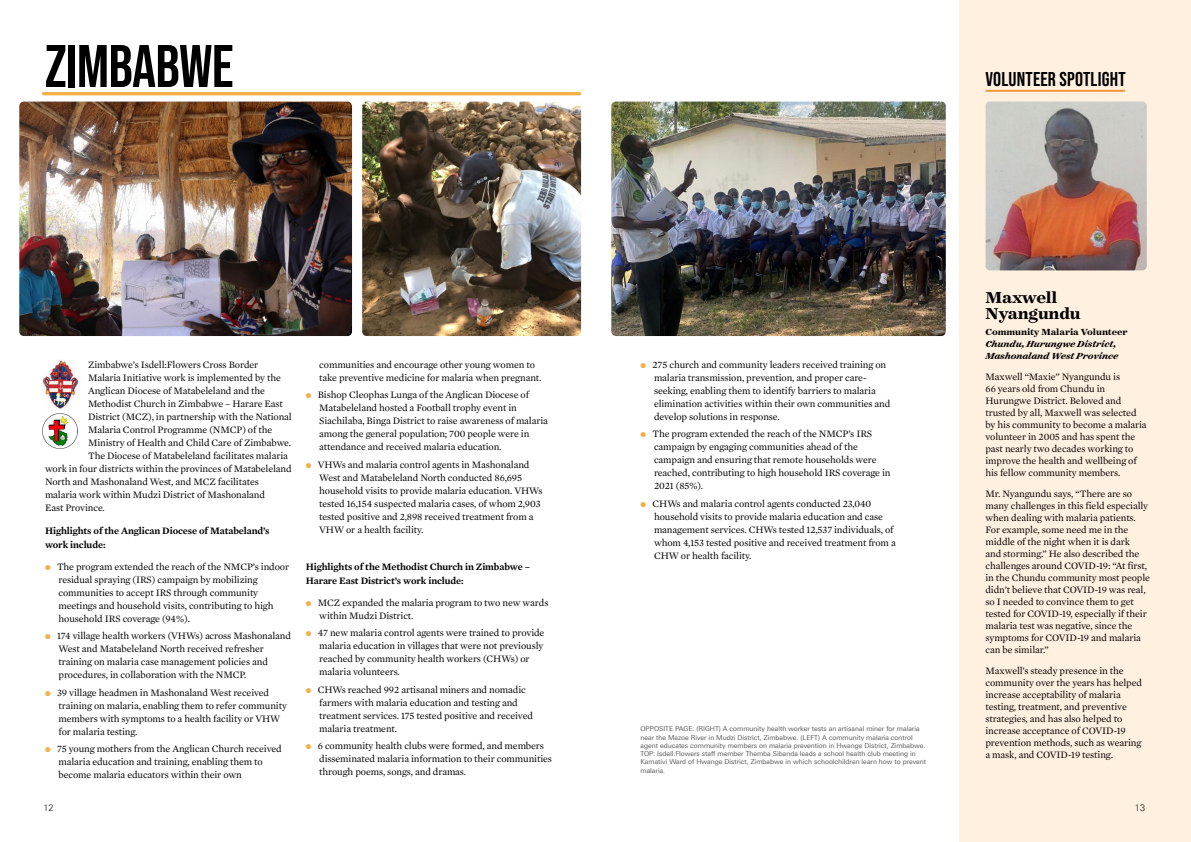
<style>
.page{position:relative;width:1191px;height:842px;background:#fff}
.page>*{position:absolute;margin:0;border:0;box-sizing:border-box;transform-origin:0 0}
.t1{font:700 60px "Bebas Neue Pro";letter-spacing:-.01em;color:#000}
.t2{font:700 20px "Bebas Neue Pro";letter-spacing:.01em;color:#000}
.t3{font:700 18px/16px "Surveyor Text";letter-spacing:-.01em;color:#000}
.t4{font:10px/13px "Mercury Text G1 Roman";letter-spacing:-.01em;color:#000}
.t5{font:600 10px/14px "Mercury Text G1";letter-spacing:-.01em;color:#000}
.t6{font:italic 700 10px/12px "Surveyor Text";letter-spacing:-.01em;color:#000}
.t7{font:700 10px "Surveyor Text";letter-spacing:-.01em;color:#000}
.t8{font:300 9px "Linotype Univers 330";color:#000}
.t9{font:6.8px/8.2px "Linotype Univers 430";color:#58595b}
.s1{color:#f4af49}
</style>
<div class="page">
<div style="left:959px;top:0;width:232px;height:842px;background:#fff0e0"></div>
<img style="left:43px;top:359px;width:37px;height:49px">
<img style="left:43px;top:414px;width:35px;height:35px">
<img style="left:19px;top:102px;width:333px;height:234px">
<img style="left:362px;top:102px;width:219px;height:234px">
<img style="left:611px;top:102px;width:334px;height:234px">
<hr style="left:44px;top:92px;width:535px;height:3px;background:#f4af49">
<hr style="left:985px;top:90px;width:140px;height:2px;background:#f89838">
<img style="left:985px;top:101px;width:161px;height:169px">
<h1 class="t1" style="left:45px;top:32px;width:190px">ZIMBABWE</h1>
<p class="t4" style="left:88px;top:358px;width:172px">Zimbabwe’s Isdell:Flowers Cross Border</p>
<p class="t4" style="left:88px;top:371px;width:194px">Malaria Initiative work is implemented by the</p>
<p class="t4" style="left:88px;top:384px;width:178px">Anglican Diocese of Matabeleland and the</p>
<p class="t4" style="left:88px;top:397px;width:196px">Methodist Church in Zimbabwe – Harare East</p>
<p class="t4" style="left:88px;top:410px;width:205px">District (MCZ), in partnership with the National</p>
<p class="t4" style="left:88px;top:423px;width:186px">Malaria Control Programme (NMCP) of the</p>
<p class="t4" style="left:88px;top:436px;width:204px">Ministry of Health and Child Care of Zimbabwe.</p>
<p class="t4" style="left:88px;top:449px;width:201px">The Diocese of Matabeleland facilitates malaria</p>
<p class="t4" style="left:45px;top:462px;width:248px">work in four districts within the provinces of Matabeleland</p>
<p class="t4" style="left:45px;top:475px;width:215px">North and Mashonaland West, and MCZ facilitates</p>
<p class="t4" style="left:45px;top:488px;width:222px">malaria work within Mudzi District of Mashonaland</p>
<p class="t4" style="left:45px;top:501px;width:61px">East Province.</p>
<p class="t5" style="left:45px;top:523px;width:226px">Highlights of the Anglican Diocese of Matabeland’s work include:</p>
<p class="t4" style="left:58px;top:560px;width:232px;text-indent:-13px"><span class="s1">●</span> The program extended the reach of the NMCP’s indoor residual spraying (IRS) campaign by mobilizing communities to accept IRS through community meetings and household visits, contributing to high household IRS coverage (94%).</p>
<p class="t4" style="left:58px;top:629px;width:234px;text-indent:-13px"><span class="s1">●</span> 174 village health workers (VHWs) across Mashonaland West and Matabeleland North received refresher training on malaria case management policies and procedures, in collaboration with the NMCP.</p>
<p class="t4" style="left:58px;top:686px;width:230px;text-indent:-13px"><span class="s1">●</span> 39 village headmen in Mashonaland West received training on malaria, enabling them to refer community members with symptoms to a health facility or VHW for malaria testing.</p>
<p class="t4" style="left:58px;top:742px;width:225px;text-indent:-13px"><span class="s1">●</span> 75 young mothers from the Anglican Church received malaria education and training, enabling them to become malaria educators within their own</p>
<p class="t8" style="left:44px;top:802px;width:12px">12</p>
<p class="t4" style="left:319px;top:358px;width:224px">communities and encourage other young women to take preventive medicine for malaria when pregnant.</p>
<p class="t4" style="left:319px;top:389px;width:230px;text-indent:-13px"><span class="s1">●</span> Bishop Cleophas Lunga of the Anglican Diocese of Matabeleland hosted a Football trophy event in Siachilaba, Binga District to raise awareness of malaria among the general population; 700 people were in attendance and received malaria education.</p>
<p class="t4" style="left:319px;top:458px;width:225px;text-indent:-13px"><span class="s1">●</span> VHWs and malaria control agents in Mashonaland West and Matabeleland North conducted 86,695 household visits to provide malaria education. VHWs tested 16,154 suspected malaria cases, of whom 2,903 tested positive and 2,898 received treatment from a VHW or a health facility.</p>
<p class="t5" style="left:306px;top:559px;width:226px">Highlights of the Methodist Church in Zimbabwe –<br>Harare East District’s work include:</p>
<p class="t4" style="left:319px;top:596px;width:231px;text-indent:-13px"><span class="s1">●</span> MCZ expanded the malaria program to two new wards within Mudzi District.</p>
<p class="t4" style="left:319px;top:627px;width:227px;text-indent:-13px"><span class="s1">●</span> 47 new malaria control agents were trained to provide malaria education in villages that were not previously reached by community health workers (CHWs) or malaria volunteers.</p>
<p class="t4" style="left:319px;top:683px;width:215px;text-indent:-13px"><span class="s1">●</span> CHWs reached 992 artisanal miners and nomadic farmers with malaria education and testing and treatment services. 175 tested positive and received malaria treatment.</p>
<p class="t4" style="left:319px;top:740px;width:234px;text-indent:-13px"><span class="s1">●</span> 6 community health clubs were formed, and members disseminated malaria information to their communities through poems, songs, and dramas.</p>
<h2 class="t2" style="left:985px;top:68px;width:142px">VOLUNTEER SPOTLIGHT</h2>
<p class="t4" style="left:654px;top:358px;width:238px;text-indent:-13px"><span class="s1">●</span> 275 church and community leaders received training on malaria transmission, prevention, and proper care&shy;seeking, enabling them to identify barriers to malaria elimination activities within their own communities and develop solutions in response.</p>
<p class="t4" style="left:654px;top:428px;width:238px;text-indent:-13px"><span class="s1">●</span> The program extended the reach of the NMCP’s IRS campaign by engaging communities ahead of the campaign and ensuring that remote households were reached, contributing to high household IRS coverage in 2021 (85%).</p>
<p class="t4" style="left:654px;top:497px;width:243px;text-indent:-13px"><span class="s1">●</span> CHWs and malaria control agents conducted 23,040 household visits to provide malaria education and case management services. CHWs tested 12,537 individuals, of whom 4,153 tested positive and received treatment from a CHW or health facility.</p>
<p class="t9" style="left:640px;top:725px;width:287px">OPPOSITE PAGE: (RIGHT) A community health worker tests an artisanal miner for malaria near the Mazoe River in Mudzi District, Zimbabwe. (LEFT) A community malaria control agent educates community members on malaria prevention in Hwange District, Zimbabwe.<br>TOP: Isdell:Flowers staff member Themba Sibanda leads a school health club meeting in Kamativi Ward of Hwange District, Zimbabwe in which schoolchildren learn how to prevent malaria.</p>
<h3 class="t3" style="left:985px;top:289px;width:97px">Maxwell<br>Nyangundu</h3>
<p class="t7" style="left:985px;top:325px;width:143px">Community Malaria Volunteer</p>
<p class="t6" style="left:985px;top:337px;width:134px">Chundu, Hurungwe District,<br>Mashonaland West Province</p>
<p class="t4" style="left:985px;top:370px;width:163px;line-height:12px">Maxwell “Maxie” Nyangundu is<br>66 years old from Chundu in<br>Hurungwe District. Beloved and trusted by all, Maxwell was selected by his community to become a malaria volunteer in 2005 and has spent the past nearly two decades working to improve the health and wellbeing of his fellow community members.</p>
<p class="t4" style="left:985px;top:487px;width:166px;line-height:12px">Mr. Nyangundu says, “There are so many challenges in this field especially when dealing with malaria patients.<br>For example, some need me in the middle of the night when it is dark<br>and storming.” He also described the challenges around COVID-19: “At first, in the Chundu community most people didn’t believe that COVID-19 was real, so I needed to convince them to get tested for COVID-19, especially if their malaria test was negative, since the symptoms for COVID-19 and malaria can be similar.”</p>
<p class="t4" style="left:985px;top:664px;width:158px;line-height:12px">Maxwell’s steady presence in the community over the years has helped increase acceptability of malaria testing, treatment, and preventive strategies, and has also helped to increase acceptance of COVID-19 prevention methods, such as wearing a mask, and COVID-19 testing.</p>
<p class="t8" style="left:1135px;top:802px;width:12px">13</p>
</div>
